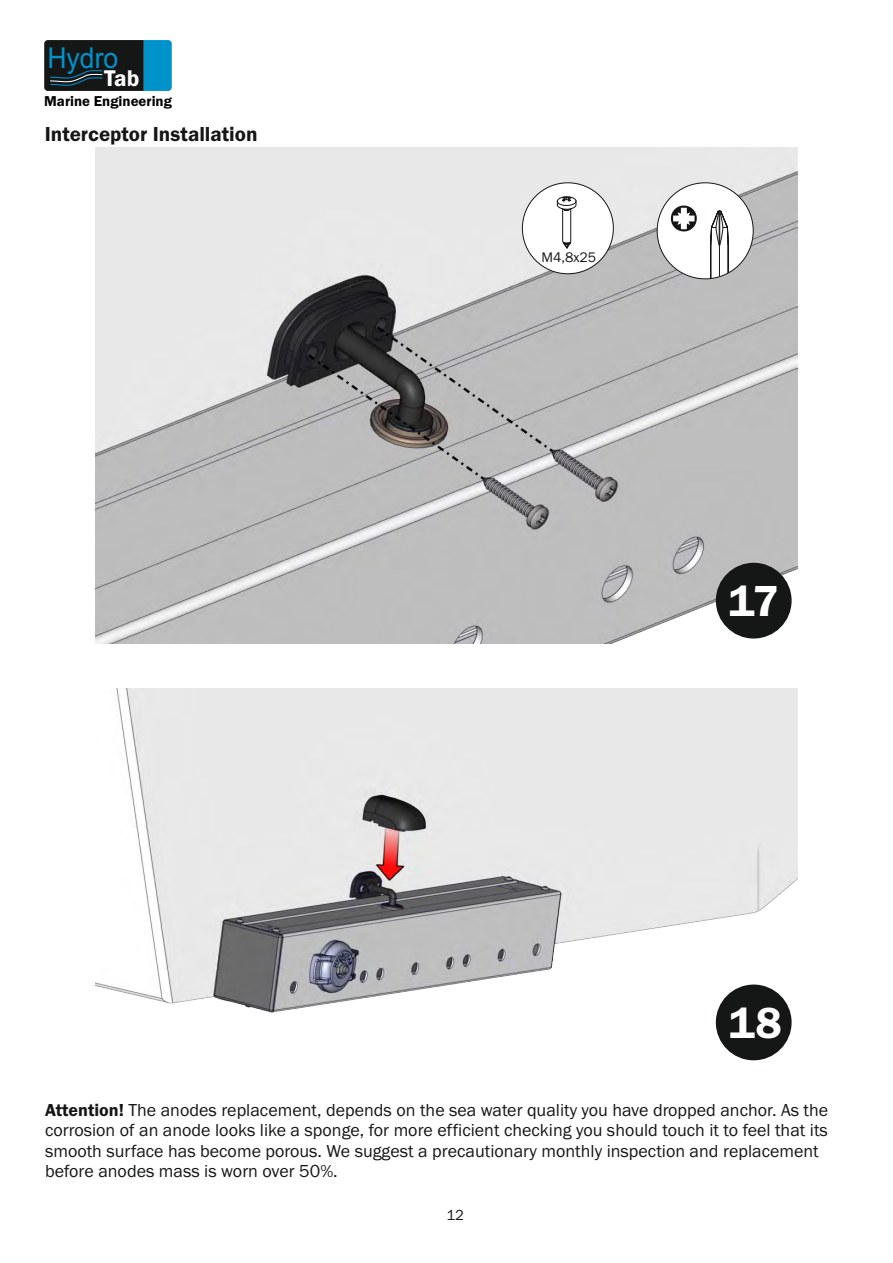
<style>
.page{position:relative;width:893px;height:1263px;background:#fff}
.page>*{position:absolute;margin:0;border:0;box-sizing:border-box;transform-origin:0 0}
.t1{font:600 45px "Franklin Gothic";color:#fff}
.t2{font:28.8px "Arial";color:#0093cb;scale:.92 1}
.t3{font:600 23.55px "Franklin Gothic";color:#fff}
.t4{font:600 21px "Franklin Gothic";color:#151616}
.t5{font:18px/20.4px "Franklin Gothic";color:#151616}
.t6{font:15px "Franklin Gothic";color:#151616}
.t7{font:600 14.85px "Franklin Gothic";color:#000}
.t8{font:14.25px "Franklin Gothic";color:#151616}
.s1{font-weight:600}
</style>
<div class="page">
<svg style="left:44px;top:40px;width:128px;height:51px;background:#143744"></svg>
<img style="left:96px;top:688px;width:701px;height:373px">
<img style="left:96px;top:148px;width:701px;height:496px">
<div style="left:657px;top:183px;width:96px;height:96px;background:#fff;border-radius:50%"></div>
<svg style="left:710px;top:210px;width:19px;height:69px"></svg>
<hr style="left:719px;top:211px;width:1px;height:34px;background:#151616">
<svg style="left:670px;top:205px;width:27px;height:27px"></svg>
<div style="left:716px;top:563px;width:76px;height:75px;background:#151616;border:2px solid #151616;border-radius:50%"></div>
<div style="left:716px;top:984px;width:76px;height:76px;background:#151616;border:2px solid #151616;border-radius:50%"></div>
<div style="left:522px;top:182px;width:92px;height:92px;background:#fff;border:1px solid #151616;border-radius:50%"></div>
<svg style="left:557px;top:196px;width:20px;height:53px"></svg>
<hr style="left:562px;top:209px;width:1px;height:33px;background:#151616">
<hr style="left:570px;top:209px;width:1px;height:33px;background:#151616">
<h2 class="t2" style="left:47px;top:47px;width:79px">Hydro</h2>
<h3 class="t3" style="left:104px;top:70px;width:37px">Tab</h3>
<p class="t7" style="left:44px;top:96px;width:129px">Marine Engineering</p>
<p class="t4" style="left:45px;top:126px;width:214px">Interceptor Installation</p>
<p class="t8" style="left:541px;top:252px;width:56px">M4,8x25</p>
<h1 class="t1" style="left:728px;top:584px;width:52px">17</h1>
<h1 class="t1" style="left:729px;top:1006px;width:55px">18</h1>
<p class="t5" style="left:45px;top:1101px;width:785px"><span class="s1">Attention!</span> The anodes replacement, depends on the sea water quality you have dropped anchor. As the corrosion of an anode looks like a sponge, for more efficient checking you should touch it to feel that its smooth surface has become porous. We suggest a precautionary monthly inspection and replacement before anodes mass is worn over 50%.</p>
<p class="t6" style="left:446px;top:1210px;width:19px">12</p>
</div>
